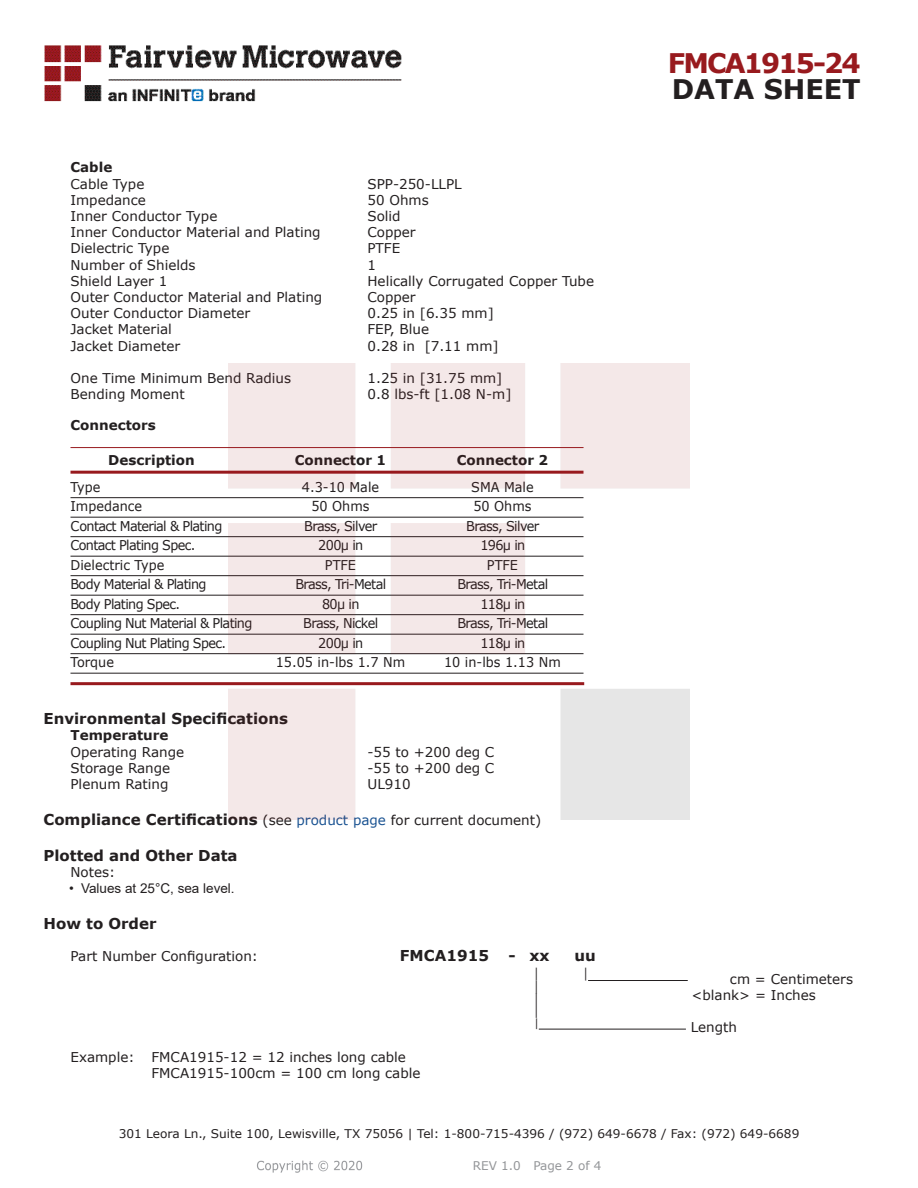
<style>
.page{position:relative;width:918px;height:1188px;background:#fff}
.page>*{position:absolute;margin:0;border:0;box-sizing:border-box;transform-origin:0 0}
.FM{font:700 27px "Verdana";letter-spacing:-.07em;color:#981a1e}
.t1{font:700 27px "Verdana";color:#231f20}
.Specs_Para{font:25.8px "Verdana";color:#231f20;scale:.39 1}
.Head1_for_Compliance{font:700 15px "Verdana";color:#231f20}
.Head1{font:700 15px "Verdana";color:#231f20}
.Specs_Para-2{font:700 15px "Verdana";color:#231f20}
.Specs_Para-3{font:13.5px "Verdana";color:#231f20}
.Table_Body_Connector{font:13.5px "Verdana";letter-spacing:-.05em;color:#231f20;scale:.95 1}
.Table_Body_Connector-2{font:13.5px "Verdana";color:#231f20;scale:.95 1}
.Table_Header_Connect{font:700 13.5px "Verdana";color:#231f20}
.t2{font:13.5px "Arial";color:#231f20}
.Head2_after_Head1{font:700 13.5px "Verdana";color:#231f20}
.Head2{font:700 13.5px "Verdana";color:#231f20}
.Head3{font:700 13.5px "Verdana";color:#231f20}
.Specs_Para-4{font:13.5px "Verdana";color:#231f20;scale:.75 1}
.t3{font:12px "Verdana";color:#231f20}
.REV_Info{font:12px "Verdana";color:#939598}
.Specs_Para-5{font:11.25px "Verdana";color:#231f20;scale:.86 1}
.s1{font-weight:400;font-size:13.5px}
.s2{font-weight:400;font-size:13.5px;color:#1a5392}
</style>
<div class="page">
<hr style="left:70px;top:447px;width:514px;height:1px;background:#981a1e">
<hr style="left:70px;top:471px;width:514px;height:3px;background:#981a1e">
<hr style="left:70px;top:497px;width:514px;height:1px;background:#231f20">
<hr style="left:70px;top:517px;width:514px;height:1px;background:#231f20">
<hr style="left:70px;top:536px;width:514px;height:1px;background:#231f20">
<hr style="left:70px;top:556px;width:514px;height:1px;background:#231f20">
<hr style="left:70px;top:575px;width:514px;height:1px;background:#231f20">
<hr style="left:70px;top:595px;width:514px;height:1px;background:#231f20">
<hr style="left:70px;top:614px;width:514px;height:1px;background:#231f20">
<hr style="left:70px;top:634px;width:514px;height:1px;background:#231f20">
<hr style="left:70px;top:653px;width:514px;height:1px;background:#231f20">
<hr style="left:70px;top:673px;width:514px;height:1px;background:#231f20">
<hr style="left:70px;top:682px;width:514px;height:3px;background:#981a1e">
<hr style="left:588px;top:980px;width:100px;height:1px;background:#231f20">
<hr style="left:539px;top:1029px;width:147px;height:1px;background:#231f20">
<img style="left:257px;top:1160px;width:106px;height:13px">
<img style="left:228px;top:364px;width:462px;height:456px">
<img style="left:44px;top:45px;width:358px;height:57px">
<p class="Head3" style="left:70px;top:158px;width:43px">Cable</p>
<p class="Specs_Para-3" style="left:70px;top:174px;width:75px">Cable Type</p>
<p class="Specs_Para-3" style="left:368px;top:174px;width:96px">SPP-250-LLPL</p>
<p class="Specs_Para-3" style="left:70px;top:191px;width:77px">Impedance</p>
<p class="Specs_Para-3" style="left:368px;top:191px;width:63px">50 Ohms</p>
<p class="Specs_Para-3" style="left:70px;top:207px;width:148px">Inner Conductor Type</p>
<p class="Specs_Para-3" style="left:368px;top:207px;width:35px">Solid</p>
<p class="Specs_Para-3" style="left:70px;top:223px;width:252px">Inner Conductor Material and Plating</p>
<p class="Specs_Para-3" style="left:368px;top:223px;width:50px">Copper</p>
<p class="Specs_Para-3" style="left:70px;top:239px;width:100px">Dielectric Type</p>
<p class="Specs_Para-3" style="left:368px;top:239px;width:34px">PTFE</p>
<p class="Specs_Para-3" style="left:70px;top:255px;width:127px">Number of Shields</p>
<p class="Specs_Para-3" style="left:368px;top:255px;width:10px">1</p>
<p class="Specs_Para-3" style="left:70px;top:272px;width:98px">Shield Layer 1</p>
<p class="Specs_Para-3" style="left:368px;top:272px;width:228px">Helically Corrugated Copper Tube</p>
<p class="Specs_Para-3" style="left:70px;top:288px;width:253px">Outer Conductor Material and Plating</p>
<p class="Specs_Para-3" style="left:368px;top:288px;width:50px">Copper</p>
<p class="Specs_Para-3" style="left:70px;top:304px;width:181px">Outer Conductor Diameter</p>
<p class="Specs_Para-3" style="left:368px;top:304px;width:128px">0.25 in [6.35 mm]</p>
<p class="Specs_Para-3" style="left:70px;top:320px;width:103px">Jacket Material</p>
<p class="Specs_Para-3" style="left:368px;top:320px;width:63px">FEP, Blue</p>
<p class="Specs_Para-3" style="left:70px;top:336px;width:111px">Jacket Diameter</p>
<p class="Specs_Para-3" style="left:368px;top:336px;width:133px">0.28 in [7.11 mm]</p>
<p class="Specs_Para-3" style="left:70px;top:369px;width:222px">One Time Minimum Bend Radius</p>
<p class="Specs_Para-3" style="left:368px;top:369px;width:136px">1.25 in [31.75 mm]</p>
<p class="Specs_Para-3" style="left:70px;top:385px;width:116px">Bending Moment</p>
<p class="Specs_Para-3" style="left:368px;top:385px;width:145px">0.8 lbs-ft [1.08 N-m]</p>
<p class="Head2" style="left:70px;top:416px;width:87px">Connectors</p>
<p class="Table_Header_Connect" style="left:108px;top:450px;width:88px">Description</p>
<p class="Table_Header_Connect" style="left:295px;top:450px;width:93px">Connector 1</p>
<p class="Table_Header_Connect" style="left:457px;top:450px;width:93px">Connector 2</p>
<p class="Table_Body_Connector" style="left:70px;top:477px;width:33px">Type</p>
<p class="Table_Body_Connector" style="left:302px;top:477px;width:83px">4.3-10 Male</p>
<p class="Table_Body_Connector" style="left:471px;top:477px;width:67px">SMA Male</p>
<p class="Table_Body_Connector-2" style="left:70px;top:497px;width:77px">Impedance</p>
<p class="Table_Body_Connector" style="left:311px;top:497px;width:63px">50 Ohms</p>
<p class="Table_Body_Connector" style="left:473px;top:497px;width:63px">50 Ohms</p>
<p class="Table_Body_Connector" style="left:70px;top:516px;width:161px">Contact Material &amp; Plating</p>
<p class="Table_Body_Connector" style="left:304px;top:516px;width:78px">Brass, Silver</p>
<p class="Table_Body_Connector" style="left:466px;top:516px;width:78px">Brass, Silver</p>
<p class="Table_Body_Connector" style="left:70px;top:536px;width:133px">Contact Plating Spec.</p>
<p class="Table_Body_Connector" style="left:318px;top:536px;width:49px">200µ in</p>
<p class="Table_Body_Connector" style="left:480px;top:536px;width:49px">196µ in</p>
<p class="Table_Body_Connector-2" style="left:70px;top:555px;width:100px">Dielectric Type</p>
<p class="Table_Body_Connector" style="left:325px;top:555px;width:34px">PTFE</p>
<p class="Table_Body_Connector" style="left:487px;top:555px;width:34px">PTFE</p>
<p class="Table_Body_Connector" style="left:70px;top:575px;width:145px">Body Material &amp; Plating</p>
<p class="Table_Body_Connector" style="left:295px;top:575px;width:97px">Brass, Tri-Metal</p>
<p class="Table_Body_Connector" style="left:457px;top:575px;width:97px">Brass, Tri-Metal</p>
<p class="Table_Body_Connector" style="left:70px;top:594px;width:117px">Body Plating Spec.</p>
<p class="Table_Body_Connector" style="left:322px;top:594px;width:41px">80µ in</p>
<p class="Table_Body_Connector" style="left:480px;top:594px;width:49px">118µ in</p>
<p class="Table_Body_Connector" style="left:70px;top:614px;width:193px">Coupling Nut Material &amp; Plating</p>
<p class="Table_Body_Connector" style="left:303px;top:614px;width:80px">Brass, Nickel</p>
<p class="Table_Body_Connector" style="left:457px;top:614px;width:97px">Brass, Tri-Metal</p>
<p class="Table_Body_Connector" style="left:70px;top:633px;width:165px">Coupling Nut Plating Spec.</p>
<p class="Table_Body_Connector" style="left:318px;top:633px;width:49px">200µ in</p>
<p class="Table_Body_Connector" style="left:480px;top:633px;width:49px">118µ in</p>
<p class="Table_Body_Connector" style="left:70px;top:653px;width:47px">Torque</p>
<p class="Table_Body_Connector-2" style="left:276px;top:653px;width:138px">15.05 in-lbs 1.7 Nm</p>
<p class="Table_Body_Connector-2" style="left:444px;top:653px;width:124px">10 in-lbs 1.13 Nm</p>
<p class="FM" style="left:668px;top:44px;width:194px">FMCA1915-24</p>
<p class="t1" style="left:672px;top:70px;width:191px">DATA SHEET</p>
<p class="Head1" style="left:44px;top:708px;width:246px">Environmental Specifications</p>
<p class="Head2_after_Head1" style="left:70px;top:726px;width:100px">Temperature</p>
<p class="Specs_Para-3" style="left:70px;top:742px;width:115px">Operating Range</p>
<p class="Specs_Para-3" style="left:368px;top:742px;width:128px">-55 to +200 deg C</p>
<p class="Specs_Para-3" style="left:70px;top:759px;width:101px">Storage Range</p>
<p class="Specs_Para-3" style="left:368px;top:759px;width:128px">-55 to +200 deg C</p>
<p class="Specs_Para-3" style="left:70px;top:775px;width:100px">Plenum Rating</p>
<p class="Specs_Para-3" style="left:368px;top:775px;width:45px">UL910</p>
<p class="Head1_for_Compliance" style="left:44px;top:809px;width:499px">Compliance Certifications <span class="s1">(see</span> <span class="s2">product page</span> <span class="s1">for current document)</span></p>
<p class="Head1_for_Compliance" style="left:44px;top:845px;width:196px">Plotted and Other Data</p>
<p class="Specs_Para-3" style="left:70px;top:863px;width:46px">Notes:</p>
<p class="t2" style="left:69px;top:879px;width:167px">• Values at 25°C, sea level.</p>
<p class="Head1_for_Compliance" style="left:44px;top:913px;width:115px">How to Order</p>
<p class="Specs_Para-3" style="left:70px;top:947px;width:189px">Part Number Configuration:</p>
<p class="Specs_Para-2" style="left:400px;top:945px;width:91px">FMCA1915</p>
<p class="Specs_Para-2" style="left:509px;top:945px;width:43px">- xx</p>
<p class="Specs_Para-2" style="left:575px;top:945px;width:23px">uu</p>
<p class="Specs_Para-4" style="left:534px;top:964px;width:8px">|</p>
<p class="Specs_Para-4" style="left:584px;top:964px;width:8px">|</p>
<p class="Specs_Para-3" style="left:730px;top:970px;width:125px">cm = Centimeters</p>
<p class="Specs_Para-4" style="left:534px;top:977px;width:8px">|</p>
<p class="Specs_Para-3" style="left:692px;top:986px;width:126px">&lt;blank&gt; = Inches</p>
<p class="Specs_Para" style="left:534px;top:986px;width:13px">|</p>
<p class="Specs_Para-5" style="left:534px;top:1015px;width:7px">|</p>
<p class="Specs_Para-3" style="left:691px;top:1018px;width:48px">Length</p>
<p class="Specs_Para-3" style="left:70px;top:1048px;width:66px">Example:</p>
<p class="Specs_Para-3" style="left:152px;top:1048px;width:256px">FMCA1915-12 = 12 inches long cable</p>
<p class="Specs_Para-3" style="left:152px;top:1064px;width:271px">FMCA1915-100cm = 100 cm long cable</p>
<p class="t3" style="left:119px;top:1125px;width:682px">301 Leora Ln., Suite 100, Lewisville, TX 75056 | Tel: 1-800-715-4396 / (972) 649-6678 / Fax: (972) 649-6689</p>
<p class="REV_Info" style="left:473px;top:1157px;width:130px">REV 1.0 Page 2 of 4</p>
</div>
